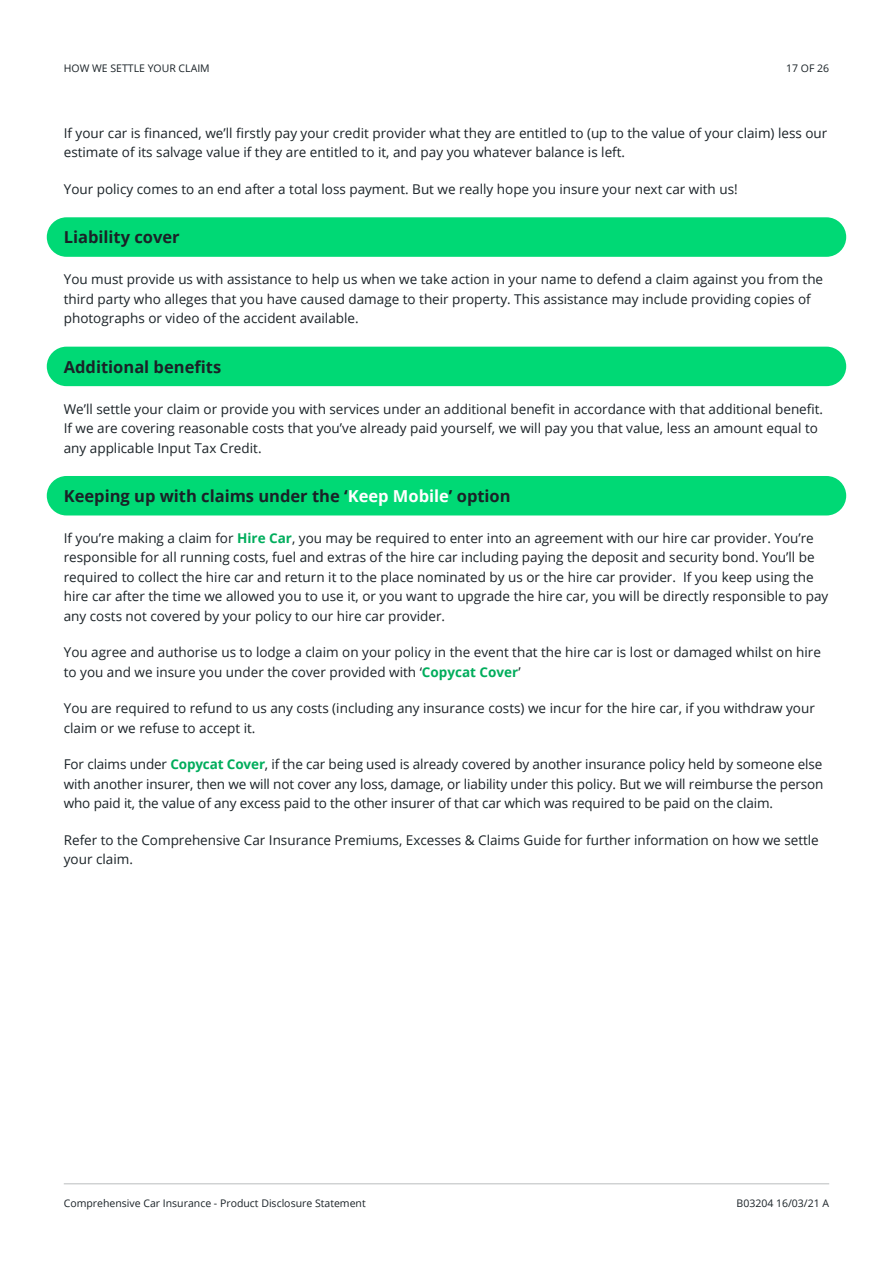
<style>
.page{position:relative;width:893px;height:1263px;background:#fff}
.page>*{position:absolute;margin:0;border:0;box-sizing:border-box;transform-origin:0 0}
.t1{font:700 16.5px "Open Sans";color:#1a2227}
.t2{font:13.5px/19.5px "Open Sans";color:#1a2227}
.t3{font:10.5px "Open Sans";color:#1a2227}
.s1{color:#fff}
.s2{font-weight:700;color:#00ad5c}
</style>
<div class="page">
<hr style="left:64px;top:1183px;width:765px;height:1px;background:#babdbe">
<div style="left:47px;top:217px;width:799px;height:40px;background:#00d975;border-radius:20px"></div>
<div style="left:47px;top:347px;width:799px;height:39px;background:#00d975;border-radius:20px"></div>
<div style="left:47px;top:476px;width:799px;height:39px;background:#00d975;border-radius:20px"></div>
<p class="t3" style="left:64px;top:61px;width:147px">HOW WE SETTLE YOUR CLAIM</p>
<p class="t3" style="left:786px;top:61px;width:45px">17 OF 26</p>
<p class="t2" style="left:64px;top:123px;width:765px">If your car is financed, we’ll firstly pay your credit provider what they are entitled to (up to the value of your claim) less our estimate of its salvage value if they are entitled to it, and pay you whatever balance is left.</p>
<p class="t2" style="left:64px;top:179px;width:675px">Your policy comes to an end after a total loss payment. But we really hope you insure your next car with us!</p>
<p class="t1" style="left:64px;top:226px;width:118px">Liability cover</p>
<p class="t2" style="left:64px;top:269px;width:761px">You must provide us with assistance to help us when we take action in your name to defend a claim against you from the third party who alleges that you have caused damage to their property. This assistance may include providing copies of photographs or video of the accident available.</p>
<p class="t1" style="left:64px;top:355px;width:159px">Additional benefits</p>
<p class="t2" style="left:64px;top:399px;width:761px">We’ll settle your claim or provide you with services under an additional benefit in accordance with that additional benefit.<br>If we are covering reasonable costs that you’ve already paid yourself, we will pay you that value, less an amount equal to any applicable Input Tax Credit.</p>
<p class="t1" style="left:64px;top:484px;width:448px">Keeping up with claims under the ‘<span class="s1">Keep Mobile</span>’ option</p>
<p class="t2" style="left:64px;top:528px;width:766px">If you’re making a claim for <span class="s2">Hire Car</span>, you may be required to enter into an agreement with our hire car provider. You’re responsible for all running costs, fuel and extras of the hire car including paying the deposit and security bond. You’ll be required to collect the hire car and return it to the place nominated by us or the hire car provider. If you keep using the hire car after the time we allowed you to use it, or you want to upgrade the hire car, you will be directly responsible to pay any costs not covered by your policy to our hire car provider.</p>
<p class="t2" style="left:64px;top:642px;width:759px">You agree and authorise us to lodge a claim on your policy in the event that the hire car is lost or damaged whilst on hire to you and we insure you under the cover provided with ‘<span class="s2">Copycat Cover</span>’</p>
<p class="t2" style="left:64px;top:698px;width:753px">You are required to refund to us any costs (including any insurance costs) we incur for the hire car, if you withdraw your claim or we refuse to accept it.</p>
<p class="t2" style="left:64px;top:754px;width:761px;text-align:justify">For claims under <span class="s2">Copycat Cover</span>, if the car being used is already covered by another insurance policy held by someone else with another insurer, then we will not cover any loss, damage, or liability under this policy. But we will reimburse the person who paid it, the value of any excess paid to the other insurer of that car which was required to be paid on the claim.</p>
<p class="t2" style="left:64px;top:830px;width:757px">Refer to the Comprehensive Car Insurance Premiums, Excesses &amp; Claims Guide for further information on how we settle your claim.</p>
<p class="t3" style="left:64px;top:1196px;width:303px">Comprehensive Car Insurance - Product Disclosure Statement</p>
<p class="t3" style="left:736px;top:1196px;width:94px">B03204 16/03/21 A</p>
</div>
